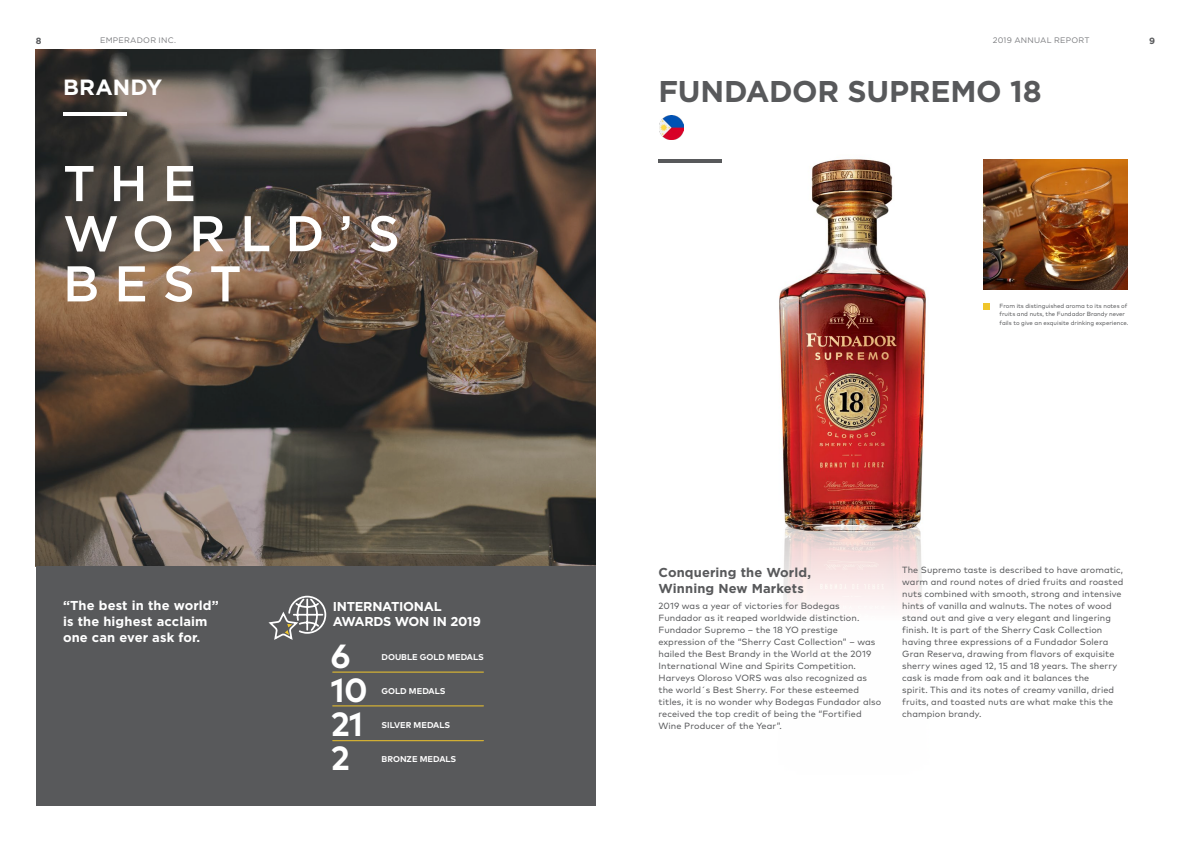
<style>
.page{position:relative;width:1191px;height:842px;background:#fff}
.page>*{position:absolute;margin:0;border:0;box-sizing:border-box;transform-origin:0 0}
.t1{font:500 50.1px/50.1px "Gotham HTF";letter-spacing:.295em;color:#fff}
.t2{font:700 33.5px/33.9px "Mark Pro";color:#fff}
.t3{font:700 30px "Gotham HTF";letter-spacing:-.01em;color:#58595b}
.t4{font:700 22px "Gotham HTF";letter-spacing:.005em;color:#fff}
.t5{font:700 12.9px/16px "Gotham HTF";letter-spacing:.01em;color:#fff}
.t6{font:700 12.9px/16px "Gotham HTF";letter-spacing:.01em;color:#58595b}
.t7{font:700 12.9px/15.4px "Gotham HTF";letter-spacing:-.02em;color:#fff}
.t8{font:9px/12px "Mark Pro";letter-spacing:.01em;color:#58595b}
.t9{font:700 9px "Gotham HTF";color:#58595b}
.t10{font:700 8.4px "Mark Pro";color:#fff}
.t11{font:8px "Gotham HTF";letter-spacing:.025em;color:#797a7d}
.t12{font:6px/8.5px "Mark Pro";color:#58595b}
</style>
<div class="page">
<img style="left:721px;top:159px;width:205px;height:420px">
<svg style="left:35px;top:49px;width:560px;height:517px;background:#5c4f45"></svg>
<hr style="left:63px;top:112px;width:63px;height:4px;background:#fff">
<div style="left:36px;top:566px;width:559px;height:240px;background:#58595b"></div>
<svg style="left:268px;top:595px;width:59px;height:45px"></svg>
<hr style="left:333px;top:672px;width:150px;height:1px;background:#efc52b">
<hr style="left:333px;top:705px;width:150px;height:1px;background:#efc52b">
<hr style="left:333px;top:740px;width:150px;height:1px;background:#efc52b">
<hr style="left:658px;top:159px;width:63px;height:4px;background:#58595b">
<div style="left:983px;top:303px;width:7px;height:6px;background:#efc52b"></div>
<img style="left:659px;top:116px;width:24px;height:24px">
<img style="left:983px;top:159px;width:145px;height:130px">
<p class="t9" style="left:36px;top:35px;width:7px">8</p>
<p class="t11" style="left:100px;top:35px;width:77px">EMPERADOR INC.</p>
<p class="t11" style="left:992px;top:35px;width:98px">2019 ANNUAL REPORT</p>
<p class="t9" style="left:1149px;top:35px;width:7px">9</p>
<h3 class="t4" style="left:63px;top:75px;width:101px">BRANDY</h3>
<h1 class="t1" style="left:63px;top:157px;width:338px">THE<br>WORLD’S<br>BEST</h1>
<h3 class="t5" style="left:63px;top:597px;width:157px">“The best in the world” is the highest acclaim one can ever ask for.</h3>
<h3 class="t7" style="left:333px;top:598px;width:150px">INTERNATIONAL<br>AWARDS WON IN 2019</h3>
<h2 class="t2" style="left:331px;top:637px;width:38px">6<br>10<br>21<br>2</h2>
<p class="t10" style="left:381px;top:651px;width:104px">DOUBLE GOLD MEDALS</p>
<p class="t10" style="left:381px;top:685px;width:65px">GOLD MEDALS</p>
<p class="t10" style="left:381px;top:719px;width:70px">SILVER MEDALS</p>
<p class="t10" style="left:381px;top:753px;width:76px">BRONZE MEDALS</p>
<h3 class="t3" style="left:658px;top:74px;width:385px">FUNDADOR SUPREMO 18</h3>
<p class="t12" style="left:999px;top:301px;width:130px">From its distinguished aroma to its notes of fruits and nuts, the Fundador Brandy never fails to give an exquisite drinking experience.</p>
<h3 class="t6" style="left:658px;top:564px;width:154px">Conquering the World,<br>Winning New Markets</h3>
<p class="t8" style="left:658px;top:599px;width:224px">2019 was a year of victories for Bodegas Fundador as it reaped worldwide distinction.<br>Fundador Supremo – the 18 YO prestige expression of the “Sherry Cast Collection” – was hailed the Best Brandy in the World at the 2019<br>International Wine and Spirits Competition.<br>Harveys Oloroso VORS was also recognized as the world´s Best Sherry. For these esteemed titles, it is no wonder why Bodegas Fundador also received the top credit of being the “Fortified Wine Producer of the Year”.</p>
<p class="t8" style="left:902px;top:563px;width:223px">The Supremo taste is described to have aromatic, warm and round notes of dried fruits and roasted nuts combined with smooth, strong and intensive hints of vanilla and walnuts. The notes of wood stand out and give a very elegant and lingering finish. It is part of the Sherry Cask Collection having three expressions of a Fundador Solera Gran Reserva, drawing from flavors of exquisite sherry wines aged 12, 15 and 18 years. The sherry cask is made from oak and it balances the<br>spirit. This and its notes of creamy vanilla, dried fruits, and toasted nuts are what make this the champion brandy.</p>
</div>
